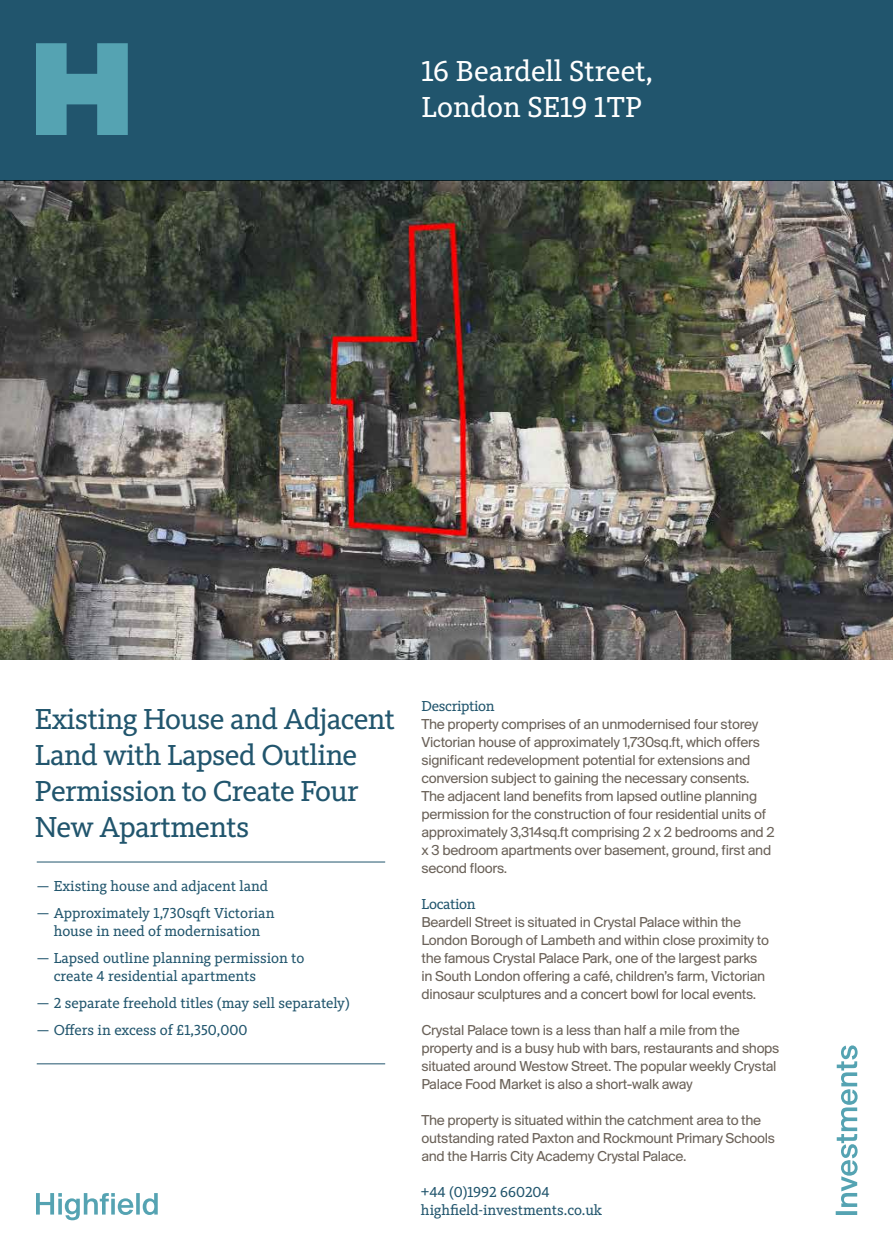
<style>
.page{position:relative;width:893px;height:1260px;background:#fff}
.page>*{position:absolute;margin:0;border:0;box-sizing:border-box;transform-origin:0 0}
.t1{font:30px/36px "Kievit Slab Pro";letter-spacing:-.02em;color:#21556d}
.t2{font:30px/36px "Kievit Slab Pro";color:#fff}
.t3{font:15px/18px "Suisse BP Intl";letter-spacing:-.02em;color:#6b6259}
.t4{font:15px/18px "Kievit Slab Pro";color:#21556d}
.t5{font:15px "Kievit Slab Pro";letter-spacing:-.02em;color:#21556d}
</style>
<div class="page">
<img style="left:0;top:180px;width:893px;height:480px">
<div style="left:0;top:0;width:893px;height:180px;background:#21556d"></div>
<svg style="left:36px;top:43px;width:92px;height:92px"></svg>
<svg style="left:36px;top:1193px;width:122px;height:27px"></svg>
<svg style="left:836px;top:1045px;width:22px;height:170px"></svg>
<hr style="left:37px;top:862px;width:348px;height:1px;background:#21556d">
<hr style="left:37px;top:1064px;width:348px;height:1px;background:#21556d">
<h1 class="t2" style="left:421px;top:53px;width:233px">16 Beardell Street,<br>London SE19 1TP</h1>
<h1 class="t1" style="left:35px;top:701px;width:362px">Existing House and Adjacent<br>Land with Lapsed Outline<br>Permission to Create Four<br>New Apartments</h1>
<p class="t5" style="left:421px;top:697px;width:75px">Description</p>
<p class="t3" style="left:421px;top:715px;width:355px">The property comprises of an unmodernised four storey Victorian house of approximately 1,730sq.ft, which offers significant redevelopment potential for extensions and conversion subject to gaining the necessary consents.<br>The adjacent land benefits from lapsed outline planning permission for the construction of four residential units of approximately 3,314sq.ft comprising 2 x 2 bedrooms and 2 x 3 bedroom apartments over basement, ground, first and second floors.</p>
<p class="t5" style="left:421px;top:895px;width:56px">Location</p>
<p class="t3" style="left:421px;top:913px;width:349px">Beardell Street is situated in Crystal Palace within the London Borough of Lambeth and within close proximity to the famous Crystal Palace Park, one of the largest parks in South London offering a café, children’s farm, Victorian dinosaur sculptures and a concert bowl for local events.</p>
<p class="t3" style="left:421px;top:1021px;width:359px">Crystal Palace town is a less than half a mile from the property and is a busy hub with bars, restaurants and shops situated around Westow Street. The popular weekly Crystal Palace Food Market is also a short-walk away</p>
<p class="t3" style="left:421px;top:1111px;width:355px">The property is situated within the catchment area to the outstanding rated Paxton and Rockmount Primary Schools and the Harris City Academy Crystal Palace.</p>
<p class="t4" style="left:37px;top:877px;width:233px">— Existing house and adjacent land</p>
<p class="t4" style="left:37px;top:904px;width:239px;text-align:center">— Approximately 1,730sqft Victorian house in need of modernisation</p>
<p class="t4" style="left:54px;top:949px;width:252px;text-indent:-17px">— Lapsed outline planning permission to create 4 residential apartments</p>
<p class="t4" style="left:37px;top:994px;width:315px">— 2 separate freehold titles (may sell separately)</p>
<p class="t4" style="left:37px;top:1021px;width:212px">— Offers in excess of £1,350,000</p>
<p class="t4" style="left:421px;top:1183px;width:183px">+44 (0)1992 660204 highfield-investments.co.uk</p>
</div>
